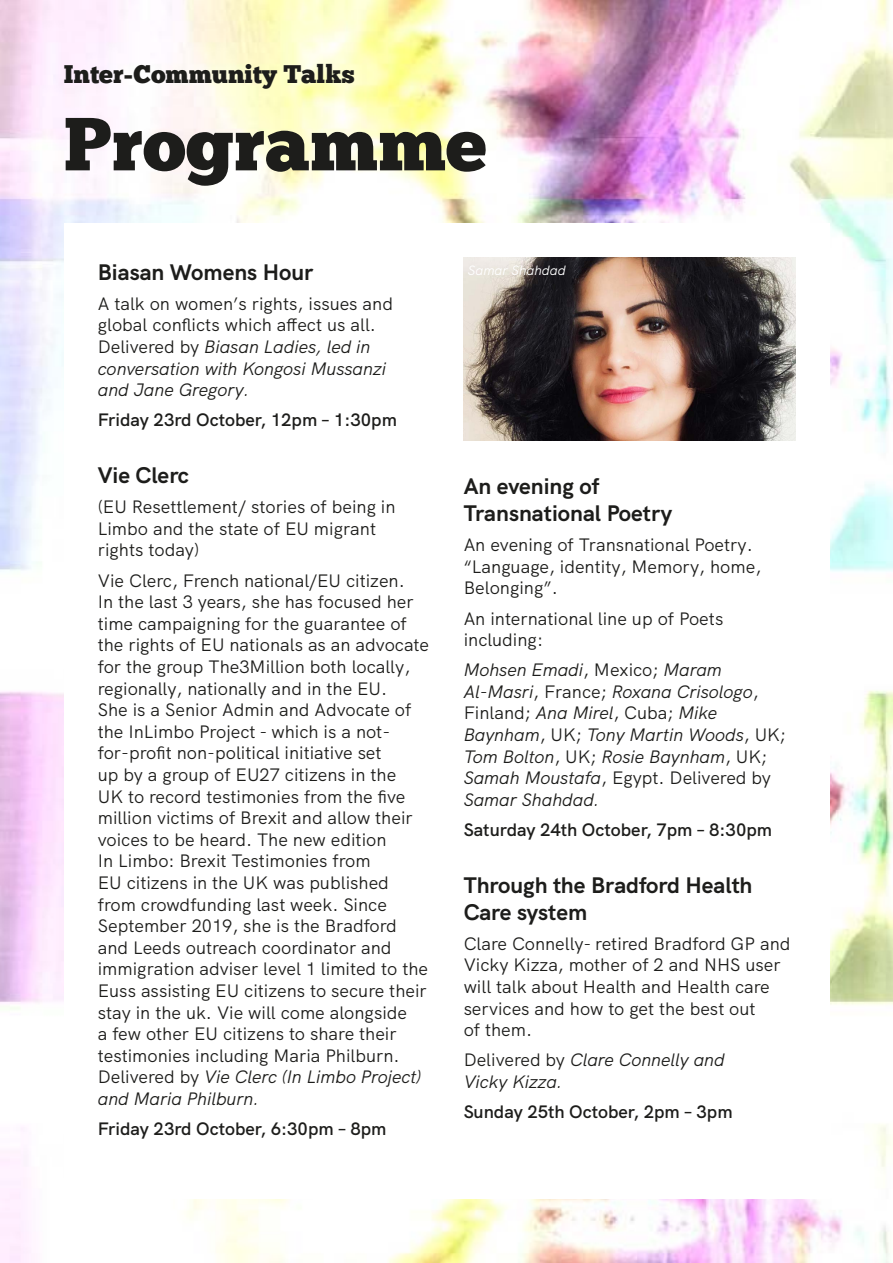
<style>
.page{position:relative;width:893px;height:1263px;background:#fff}
.page>*{position:absolute;margin:0;border:0;box-sizing:border-box;transform-origin:0 0}
.t1{font:75px "Chunk Five";color:#1d1d1b}
.t2{font:25.5px "Chunk Five";color:#1d1d1b}
.t3{font:700 22.5px/27px "HK Grotesk";color:#1d1d1b}
.t4{font:18px/21.6px "HK Grotesk";color:#1d1d1b}
.t5{font:italic 18px/21.6px "HK Grotesk";color:#1d1d1b}
.t6{font:600 18px "HK Grotesk";color:#1d1d1b}
.t7{font:italic 13.5px "HK Grotesk";color:#fff}
.s1{font-style:italic}
.s2{font-style:normal}
</style>
<div class="page">
<img style="left:0;top:0;width:893px;height:1263px">
<div style="left:64px;top:223px;width:765px;height:976px;background:#fff"></div>
<img style="left:464px;top:257px;width:331px;height:183px">
<h2 class="t2" style="left:64px;top:59px;width:292px">Inter-Community Talks</h2>
<h1 class="t1" style="left:64px;top:99px;width:425px">Programme</h1>
<p class="t3" style="left:98px;top:256px;width:217px">Biasan Womens Hour</p>
<p class="t4" style="left:98px;top:291px;width:297px">A talk on women’s rights, issues and global conflicts which affect us all.<br>Delivered by <span class="s1">Biasan Ladies, led in conversation with Kongosi Mussanzi and Jane Gregory.</span></p>
<p class="t6" style="left:98px;top:406px;width:301px">Friday 23rd October, 12pm – 1:30pm</p>
<p class="t3" style="left:98px;top:460px;width:93px">Vie Clerc</p>
<p class="t4" style="left:98px;top:495px;width:299px">(EU Resettlement/ stories of being in<br>Limbo and the state of EU migrant rights today)</p>
<p class="t4" style="left:98px;top:568px;width:333px">Vie Clerc, French national/EU citizen.<br>In the last 3 years, she has focused her time campaigning for the guarantee of the rights of EU nationals as an advocate for the group The3Million both locally, regionally, nationally and in the EU.<br>She is a Senior Admin and Advocate of the InLimbo Project - which is a not&shy;for-profit non-political initiative set<br>up by a group of EU27 citizens in the<br>UK to record testimonies from the five million victims of Brexit and allow their voices to be heard. The new edition<br>In Limbo: Brexit Testimonies from<br>EU citizens in the UK was published from crowdfunding last week. Since September 2019, she is the Bradford and Leeds outreach coordinator and immigration adviser level 1 limited to the Euss assisting EU citizens to secure their stay in the uk. Vie will come alongside<br>a few other EU citizens to share their testimonies including Maria Philburn.<br>Delivered by <span class="s1">Vie Clerc (In Limbo Project) and Maria Philburn.</span></p>
<p class="t6" style="left:98px;top:1115px;width:290px">Friday 23rd October, 6:30pm – 8pm</p>
<p class="t7" style="left:468px;top:260px;width:99px">Samar Shahdad</p>
<p class="t3" style="left:464px;top:471px;width:210px">An evening of<br>Transnational Poetry</p>
<p class="t4" style="left:464px;top:533px;width:299px">An evening of Transnational Poetry. “Language, identity, Memory, home,<br>Belonging”.</p>
<p class="t4" style="left:464px;top:606px;width:261px">An international line up of Poets including:</p>
<p class="t5" style="left:464px;top:658px;width:324px">Mohsen Emadi<span class="s2">, Mexico;</span> Maram<br>Al-Masri<span class="s2">, France;</span> Roxana Crisologo<span class="s2">,<br>Finland;</span> Ana Mirel<span class="s2">, Cuba;</span> Mike<br>Baynham<span class="s2">, UK;</span> Tony Martin Woods<span class="s2">, UK;<br></span>Tom Bolton<span class="s2">, UK;</span> Rosie Baynham<span class="s2">, UK;<br></span>Samah Moustafa<span class="s2">, Egypt. Delivered by<br></span>Samar Shahdad.</p>
<p class="t6" style="left:464px;top:816px;width:310px">Saturday 24th October, 7pm – 8:30pm</p>
<p class="t3" style="left:464px;top:869px;width:290px">Through the Bradford Health<br>Care system</p>
<p class="t4" style="left:464px;top:931px;width:328px">Clare Connelly- retired Bradford GP and<br>Vicky Kizza, mother of 2 and NHS user will talk about Health and Health care services and how to get the best out<br>of them.</p>
<p class="t5" style="left:464px;top:1048px;width:263px"><span class="s2">Delivered by</span> Clare Connelly and<br>Vicky Kizza.</p>
<p class="t6" style="left:464px;top:1098px;width:270px">Sunday 25th October, 2pm – 3pm</p>
</div>
